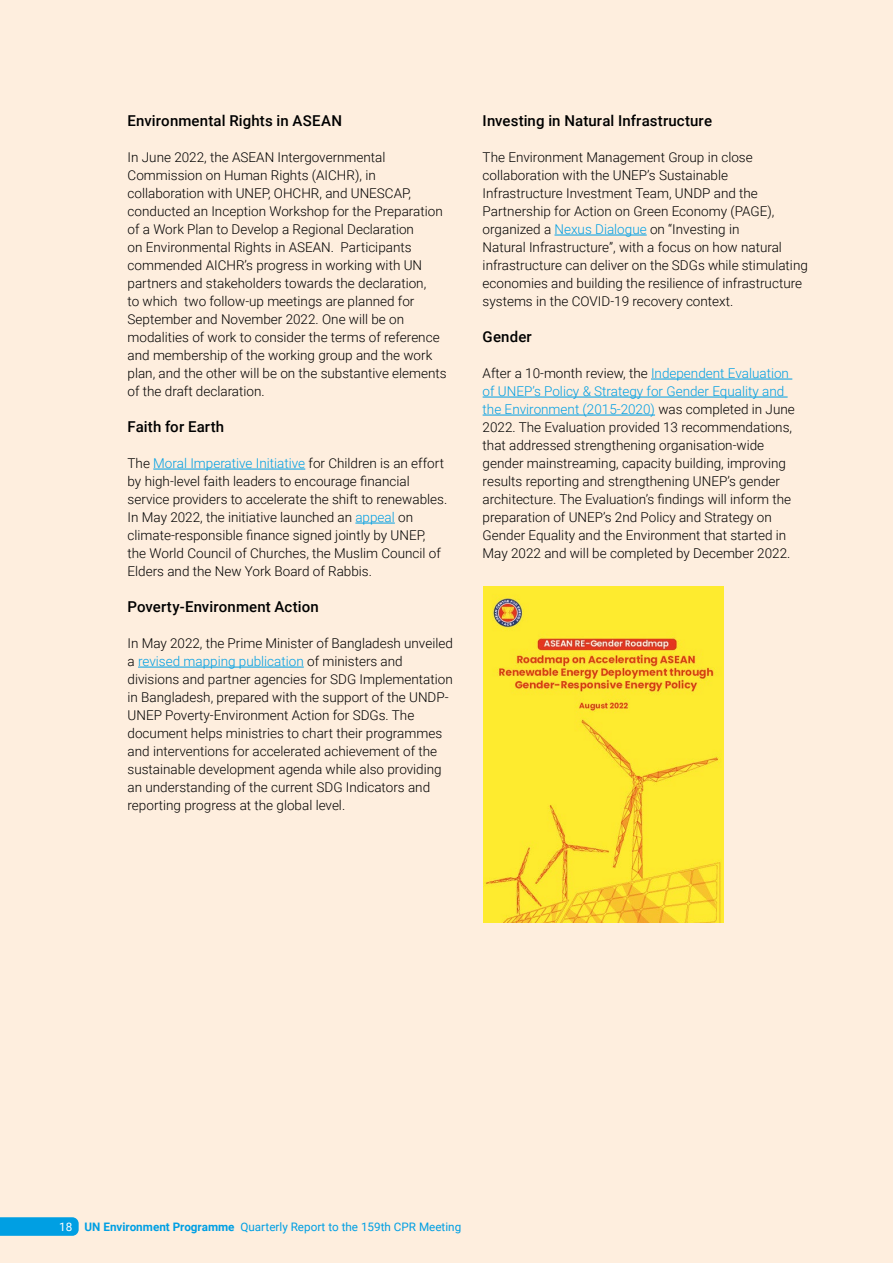
<style>
.page{position:relative;width:893px;height:1263px;background:#feeede}
.page>*{position:absolute;margin:0;border:0;box-sizing:border-box;transform-origin:0 0}
.t1{font:500 15px "Roboto";letter-spacing:.01em;color:#000}
.t2{font:300 13.5px/18px "Roboto";color:#000}
.t3{font:11.7px "Roboto";color:#009fe3}
.s1{color:#009fe3}
.s2{color:#fff}
.s3{font-weight:700}
</style>
<div class="page">
<hr style="left:153px;top:469px;width:152px;height:1px;background:#009fe3">
<hr style="left:355px;top:523px;width:40px;height:1px;background:#009fe3">
<hr style="left:138px;top:667px;width:166px;height:1px;background:#009fe3">
<hr style="left:554px;top:235px;width:93px;height:1px;background:#009fe3">
<hr style="left:651px;top:379px;width:141px;height:1px;background:#009fe3">
<hr style="left:483px;top:397px;width:305px;height:1px;background:#009fe3">
<hr style="left:483px;top:415px;width:172px;height:1px;background:#009fe3">
<img style="left:484px;top:587px;width:240px;height:336px">
<svg style="left:0;top:1217px;width:79px;height:19px;background:#0aa2e2"></svg>
<p class="t1" style="left:128px;top:110px;width:216px">Environmental Rights in ASEAN</p>
<p class="t2" style="left:128px;top:148px;width:321px">In June 2022, the ASEAN Intergovernmental Commission on Human Rights (AICHR), in collaboration with UNEP, OHCHR, and UNESCAP, conducted an Inception Workshop for the Preparation of a Work Plan to Develop a Regional Declaration<br>on Environmental Rights in ASEAN. Participants commended AICHR’s progress in working with UN partners and stakeholders towards the declaration,<br>to which two follow-up meetings are planned for September and November 2022. One will be on modalities of work to consider the terms of reference and membership of the working group and the work plan, and the other will be on the substantive elements of the draft declaration.</p>
<p class="t1" style="left:128px;top:416px;width:98px">Faith for Earth</p>
<p class="t2" style="left:128px;top:454px;width:321px">The <span class="s1">Moral Imperative Initiative</span> for Children is an effort by high-level faith leaders to encourage financial service providers to accelerate the shift to renewables.<br>In May 2022, the initiative launched an <span class="s1">appeal</span> on climate-responsible finance signed jointly by UNEP, the World Council of Churches, the Muslim Council of Elders and the New York Board of Rabbis.</p>
<p class="t1" style="left:128px;top:596px;width:193px">Poverty-Environment Action</p>
<p class="t2" style="left:128px;top:634px;width:327px">In May 2022, the Prime Minister of Bangladesh unveiled a <span class="s1">revised mapping publication</span> of ministers and divisions and partner agencies for SDG Implementation in Bangladesh, prepared with the support of the UNDP-UNEP Poverty-Environment Action for SDGs. The document helps ministries to chart their programmes and interventions for accelerated achievement of the sustainable development agenda while also providing an understanding of the current SDG Indicators and reporting progress at the global level.</p>
<p class="t1" style="left:483px;top:110px;width:231px">Investing in Natural Infrastructure</p>
<p class="t2" style="left:483px;top:148px;width:327px">The Environment Management Group in close collaboration with the UNEP’s Sustainable Infrastructure Investment Team, UNDP and the Partnership for Action on Green Economy (PAGE), organized a <span class="s1">Nexus Dialogue</span> on “Investing in<br>Natural Infrastructure”, with a focus on how natural infrastructure can deliver on the SDGs while stimulating economies and building the resilience of infrastructure systems in the COVID-19 recovery context.</p>
<p class="t1" style="left:483px;top:326px;width:51px">Gender</p>
<p class="t2" style="left:483px;top:364px;width:314px">After a 10-month review, the <span class="s1">Independent Evaluation of UNEP’s Policy &amp; Strategy for Gender Equality and the Environment (2015-2020)</span> was completed in June 2022. The Evaluation provided 13 recommendations, that addressed strengthening organisation-wide gender mainstreaming, capacity building, improving results reporting and strengthening UNEP’s gender architecture. The Evaluation’s findings will inform the preparation of UNEP’s 2nd Policy and Strategy on Gender Equality and the Environment that started in May 2022 and will be completed by December 2022.</p>
<p class="t3" style="left:59px;top:1218px;width:404px"><span class="s2">18</span> <span class="s3">UN Environment Programme</span> Quarterly Report to the 159th CPR Meeting</p>
</div>
